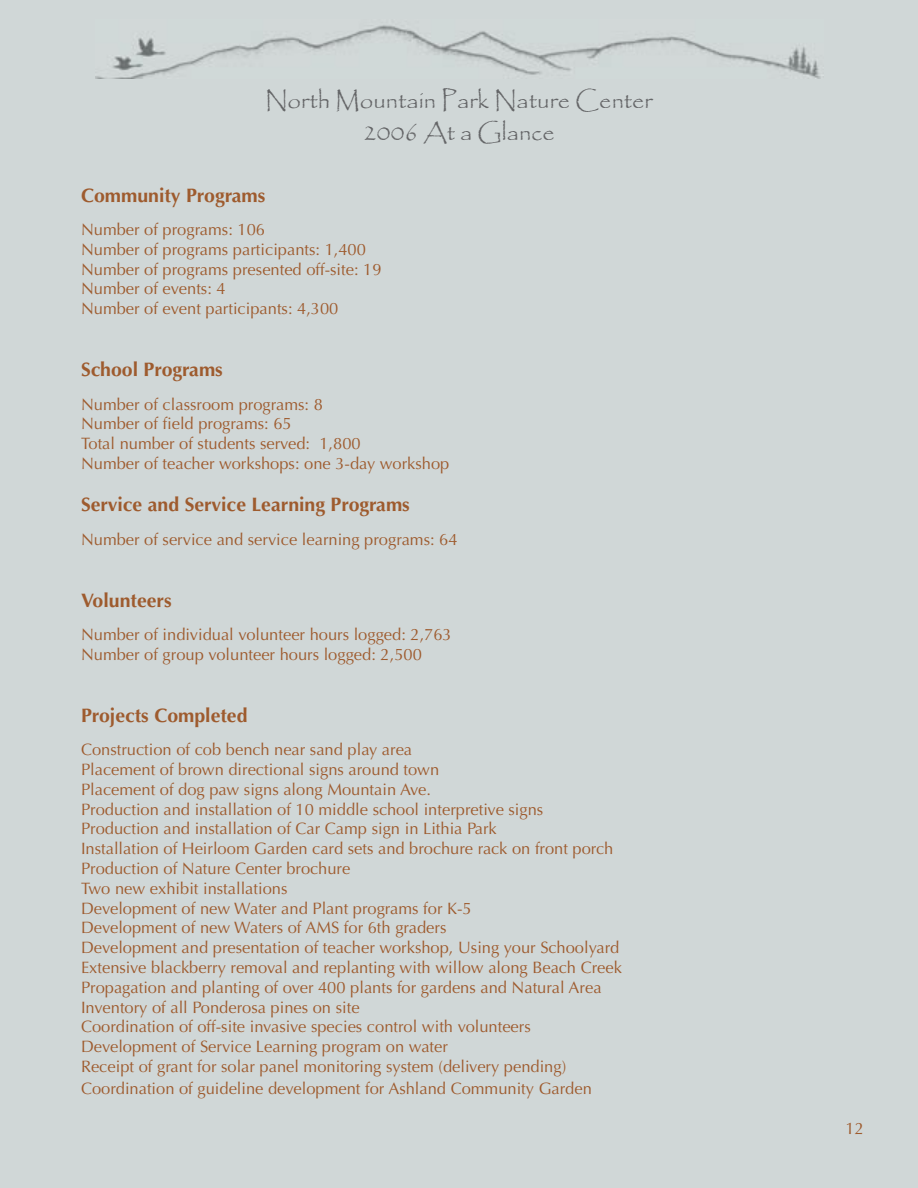
<style>
.page{position:relative;width:918px;height:1188px;background:#fff}
.page>*{position:absolute;margin:0;border:0;box-sizing:border-box;transform-origin:0 0}
.t1{font:24px/32.4px "Papyrus";color:#646567;text-align:center}
.t2{font:700 19.5px "Optima";color:#9e5b2e}
.t3{font:16.5px/19.8px "Optima";color:#9e5b2e}
</style>
<div class="page">
<div style="left:0;top:0;width:918px;height:198px;background:#d0d7d7"></div>
<div style="left:0;top:188px;width:918px;height:1000px;background:#d0d7d7"></div>
<img style="left:96px;top:25px;width:725px;height:53px">
<h1 class="t1" style="left:265px;top:83px;width:389px">North Mountain Park Nature Center<br>2006 At a Glance</h1>
<p class="t2" style="left:81px;top:184px;width:186px">Community Programs</p>
<p class="t3" style="left:81px;top:220px;width:302px">Number of programs: 106<br>Number of programs participants: 1,400<br>Number of programs presented off-site: 19<br>Number of events: 4<br>Number of event participants: 4,300</p>
<p class="t2" style="left:81px;top:358px;width:143px">School Programs</p>
<p class="t3" style="left:81px;top:394px;width:370px">Number of classroom programs: 8<br>Number of field programs: 65<br>Total number of students served: 1,800<br>Number of teacher workshops: one 3-day workshop</p>
<p class="t2" style="left:81px;top:493px;width:330px">Service and Service Learning Programs</p>
<p class="t3" style="left:81px;top:529px;width:378px">Number of service and service learning programs: 64</p>
<p class="t2" style="left:81px;top:589px;width:92px">Volunteers</p>
<p class="t3" style="left:81px;top:625px;width:372px">Number of individual volunteer hours logged: 2,763<br>Number of group volunteer hours logged: 2,500</p>
<p class="t2" style="left:81px;top:704px;width:168px">Projects Completed</p>
<p class="t3" style="left:81px;top:740px;width:542px">Construction of cob bench near sand play area<br>Placement of brown directional signs around town<br>Placement of dog paw signs along Mountain Ave.<br>Production and installation of 10 middle school interpretive signs Production and installation of Car Camp sign in Lithia Park<br>Installation of Heirloom Garden card sets and brochure rack on front porch Production of Nature Center brochure<br>Two new exhibit installations<br>Development of new Water and Plant programs for K-5<br>Development of new Waters of AMS for 6th graders<br>Development and presentation of teacher workshop, Using your Schoolyard Extensive blackberry removal and replanting with willow along Beach Creek Propagation and planting of over 400 plants for gardens and Natural Area Inventory of all Ponderosa pines on site<br>Coordination of off-site invasive species control with volunteers Development of Service Learning program on water<br>Receipt of grant for solar panel monitoring system (delivery pending)</p>
<p class="t3" style="left:81px;top:1078px;width:512px">Coordination of guideline development for Ashland Community Garden</p>
<p class="t3" style="left:846px;top:1119px;width:20px">12</p>
</div>
